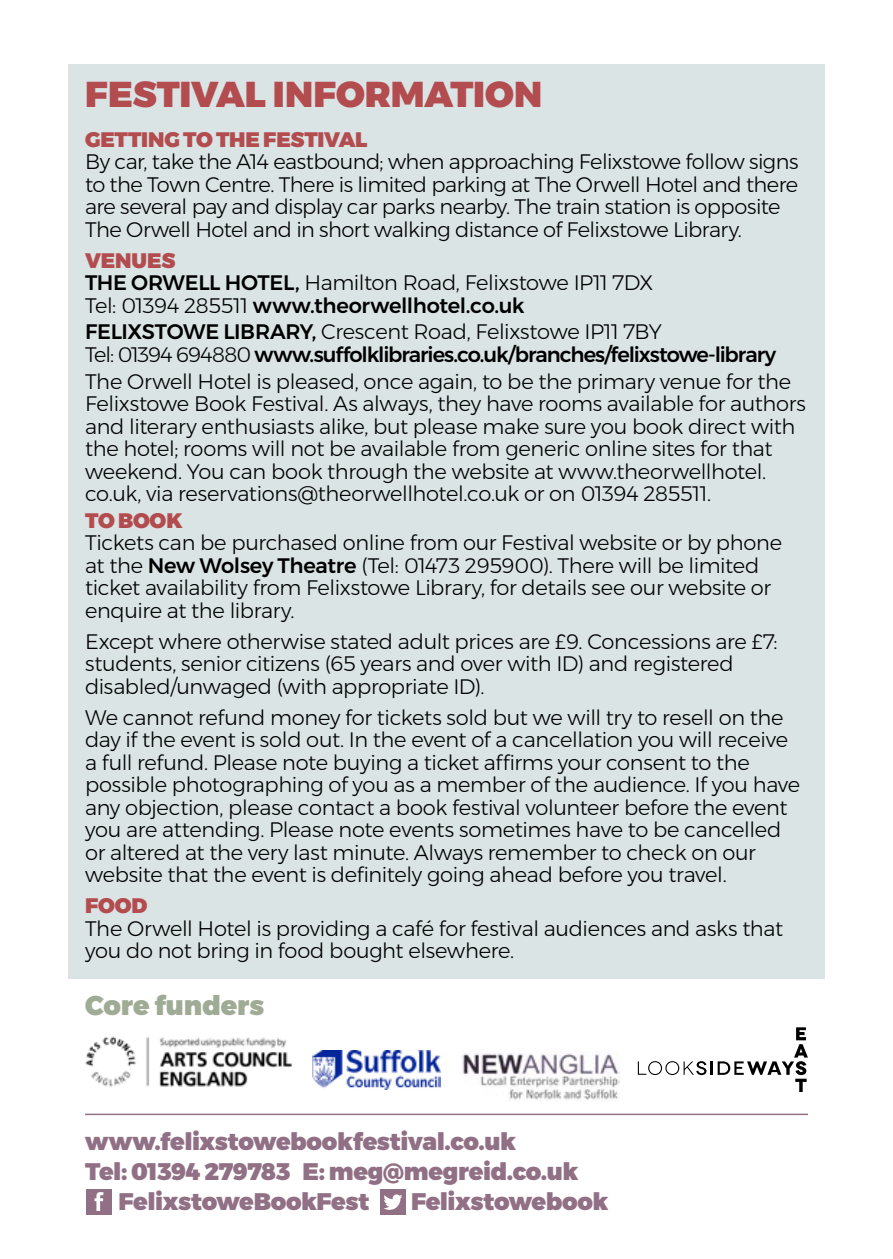
<style>
.page{position:relative;width:893px;height:1259px;background:#fff}
.page>*{position:absolute;margin:0;border:0;box-sizing:border-box;transform-origin:0 0}
.t1{font:900 36px "Montserrat";letter-spacing:-.005em;color:#b34c4f}
.t2{font:900 27px "Montserrat";letter-spacing:-.005em;color:#9fab94}
.t3{font:900 24px "Montserrat";letter-spacing:-.02em;color:#917086}
.t4{font:300 21px/22.5px "Montserrat";letter-spacing:-.015em;color:#000}
.t5{font:500 21px/22.5px "Montserrat";letter-spacing:-.05em;color:#000}
.t6{font:900 21px "Montserrat";letter-spacing:-.01em;color:#b34c4f}
.s1{font-weight:900;color:#b34c4f}
.s2{font-weight:500}
.s3{font-weight:300}
</style>
<div class="page">
<div style="left:68px;top:64px;width:757px;height:914px;background:#dae4e5"></div>
<hr style="left:85px;top:1113px;width:723px;height:2px;background:#917086">
<div style="left:380px;top:1189px;width:25px;height:25px;background:#917086"></div>
<svg style="left:384px;top:1194px;width:18px;height:15px"></svg>
<div style="left:86px;top:1189px;width:26px;height:25px;background:#917086"></div>
<svg style="left:94px;top:1192px;width:10px;height:19px"></svg>
<img style="left:85px;top:1036px;width:207px;height:51px">
<svg style="left:638px;top:1027px;width:170px;height:64px"></svg>
<img style="left:313px;top:1050px;width:127px;height:39px">
<img style="left:462px;top:1051px;width:158px;height:51px">
<h1 class="t1" style="left:85px;top:65px;width:459px">FESTIVAL INFORMATION</h1>
<p class="t6" style="left:85px;top:122px;width:284px">GETTING TO THE FESTIVAL</p>
<p class="t4" style="left:85px;top:150px;width:715px">By car, take the A14 eastbound; when approaching Felixstowe follow signs to the Town Centre. There is limited parking at The Orwell Hotel and there are several pay and display car parks nearby. The train station is opposite The Orwell Hotel and in short walking distance of Felixstowe Library.</p>
<p class="t4" style="left:85px;top:249px;width:570px"><span class="s1">VENUES<br></span><span class="s2">THE ORWELL HOTEL,</span> Hamilton Road, Felixstowe IP11 7DX<br>Tel: 01394 285511 <span class="s2">www.theorwellhotel.co.uk</span></p>
<p class="t5" style="left:85px;top:321px;width:693px">FELIXSTOWE LIBRARY, <span class="s3">Crescent Road, Felixstowe IP11 7BY<br>Tel: 01394 694880</span> www.suffolklibraries.co.uk/branches/felixstowe-library</p>
<p class="t4" style="left:85px;top:370px;width:722px">The Orwell Hotel is pleased, once again, to be the primary venue for the Felixstowe Book Festival. As always, they have rooms available for authors and literary enthusiasts alike, but please make sure you book direct with the hotel; rooms will not be available from generic online sites for that weekend. You can book through the website at www.theorwellhotel. co.uk, via reservations@theorwellhotel.co.uk or on 01394 285511.</p>
<p class="t6" style="left:85px;top:503px;width:99px">TO BOOK</p>
<p class="t4" style="left:85px;top:531px;width:698px">Tickets can be purchased online from our Festival website or by phone at the <span class="s2">New Wolsey Theatre</span> (Tel: 01473 295900). There will be limited ticket availability from Felixstowe Library, for details see our website or enquire at the library.</p>
<p class="t4" style="left:85px;top:630px;width:694px">Except where otherwise stated adult prices are £9. Concessions are £7: students, senior citizens (65 years and over with ID) and registered disabled/unwaged (with appropriate ID).</p>
<p class="t4" style="left:85px;top:706px;width:717px">We cannot refund money for tickets sold but we will try to resell on the day if the event is sold out. In the event of a cancellation you will receive a full refund. Please note buying a ticket affirms your consent to the possible photographing of you as a member of the audience. If you have any objection, please contact a book festival volunteer before the event you are attending. Please note events sometimes have to be cancelled or altered at the very last minute. Always remember to check on our website that the event is definitely going ahead before you travel.</p>
<p class="t6" style="left:85px;top:888px;width:64px">FOOD</p>
<p class="t4" style="left:85px;top:917px;width:700px">The Orwell Hotel is providing a café for festival audiences and asks that you do not bring in food bought elsewhere.</p>
<p class="t2" style="left:85px;top:983px;width:181px">Core funders</p>
<p class="t3" style="left:85px;top:1122px;width:432px">www.felixstowebookfestival.co.uk</p>
<p class="t3" style="left:85px;top:1152px;width:495px">Tel: 01394 279783 E: meg@megreid.co.uk</p>
<p class="t3" style="left:119px;top:1182px;width:252px">FelixstoweBookFest</p>
<p class="t3" style="left:411px;top:1182px;width:199px">Felixstowebook</p>
</div>
